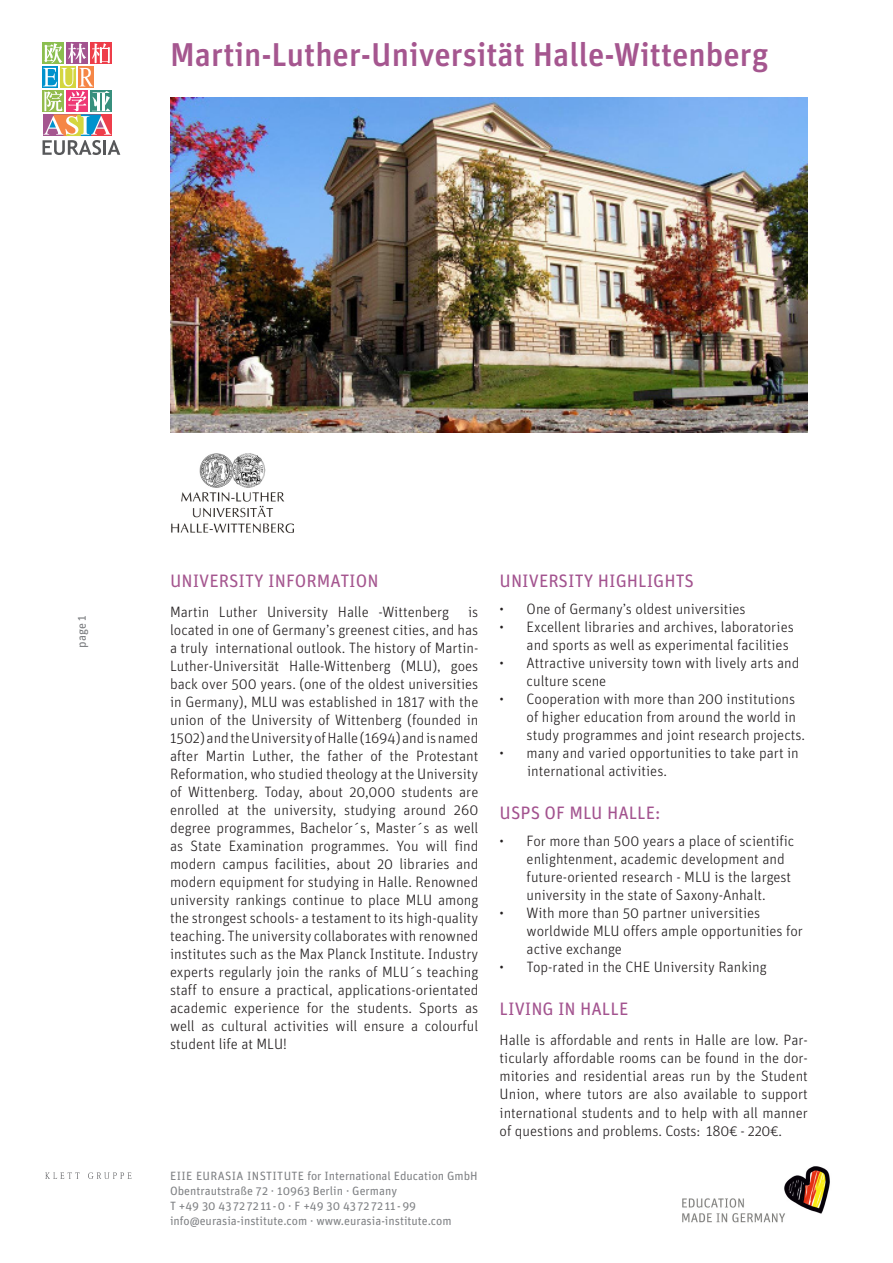
<style>
.page{position:relative;width:893px;height:1263px;background:#fff}
.page>*{position:absolute;margin:0;border:0;box-sizing:border-box;transform-origin:0 0}
.t1{font:500 33px "Unit";color:#a5568f}
.t2{font:18px "Unit";color:#a3538f}
.t3{font:18px "Unit";color:#a5568f}
.t4{font:300 15px/18px "Unit";color:#231f20}
.t5{font:12px/15px "Unit";color:#808285}
.t6{font:12px "Unit";color:#787a7d}
</style>
<div class="page">
<svg style="left:43px;top:43px;width:77px;height:112px"></svg>
<img style="left:45px;top:1172px;width:87px;height:7px">
<img style="left:682px;top:1166px;width:148px;height:57px">
<img style="left:170px;top:98px;width:638px;height:334px">
<img style="left:171px;top:454px;width:122px;height:78px">
<h1 class="t1" style="left:170px;top:34px;width:600px">Martin-Luther-Universität Halle-Wittenberg</h1>
<p class="t6" style="left:75px;top:648px;width:34px;rotate:-90deg">page 1</p>
<p class="t3" style="left:170px;top:570px;width:210px">University Information</p>
<p class="t4" style="left:170px;top:603px;width:280px">Martin Luther University Halle -Wittenberg</p>
<p class="t4" style="left:170px;top:603px;width:310px;text-align:justify;text-indent:298px">is located in one of Germany’s greenest cities, and has a truly international outlook. The history of Martin-Luther-Universität Halle-Wittenberg (MLU), goes back over 500 years. (one of the oldest universities in Germany), MLU was established in 1817 with the union of the University of Wittenberg (founded in 1502) and the University of Halle (1694) and is named after Martin Luther, the father of the Protestant Reformation, who studied theology at the University of Wittenberg. Today, about 20,000 students are enrolled at the university, studying around 260 degree programmes, Bachelor´s, Master´s as well as State Examination programmes. You will find modern campus facilities, about 20 libraries and modern equipment for studying in Halle. Renowned university rankings continue to place MLU among the strongest schools- a testament to its high-quality teaching. The university collaborates with renowned institutes such as the Max Planck Institute. Industry experts regularly join the ranks of MLU´s teaching staff to ensure a practical, applications-orientated academic experience for the students. Sports as well as cultural activities will ensure a colourful student life at MLU!</p>
<p class="t5" style="left:170px;top:1168px;width:309px">EIIE EURASIA INSTITUTE for International Education GmbH Obentrautstraße 72 · 10963 Berlin · Germany<br>T +49 30 43727211 -0 · F +49 30 43727211 -99 info@eurasia-institute.com · www.eurasia-institute.com</p>
<p class="t2" style="left:500px;top:570px;width:196px">University High lights</p>
<p class="t4" style="left:500px;top:600px;width:248px">• One of Germany’s oldest universities</p>
<p class="t4" style="left:527px;top:618px;width:269px;text-indent:-27px">• Excellent libraries and archives, laboratories and sports as well as experimental facilities</p>
<p class="t4" style="left:527px;top:654px;width:274px;text-indent:-27px">• Attractive university town with lively arts and culture scene</p>
<p class="t4" style="left:527px;top:690px;width:280px;text-indent:-27px">• Cooperation with more than 200 institutions of higher education from around the world in study programmes and joint research projects.</p>
<p class="t4" style="left:527px;top:744px;width:273px;text-indent:-28px">• many and varied opportunities to take part in international activities.</p>
<p class="t2" style="left:500px;top:802px;width:162px">USPs of MLU Halle:</p>
<p class="t4" style="left:527px;top:832px;width:269px;text-indent:-27px">• For more than 500 years a place of scientific enlightenment, academic development and future-oriented research - MLU is the largest university in the state of Saxony-Anhalt.</p>
<p class="t4" style="left:527px;top:904px;width:278px;text-indent:-27px">• With more than 50 partner universities worldwide MLU offers ample opportunities for active exchange</p>
<p class="t4" style="left:500px;top:958px;width:269px">• Top-rated in the CHE University Ranking</p>
<p class="t2" style="left:500px;top:999px;width:130px">Living in Halle</p>
<p class="t4" style="left:500px;top:1031px;width:310px;text-align:justify">Halle is affordable and rents in Halle are low. Par&shy;ticularly affordable rooms can be found in the dor&shy;mitories and residential areas run by the Student Union, where tutors are also available to support international students and to help with all manner of questions and problems. Costs: 180€ - 220€.</p>
</div>
